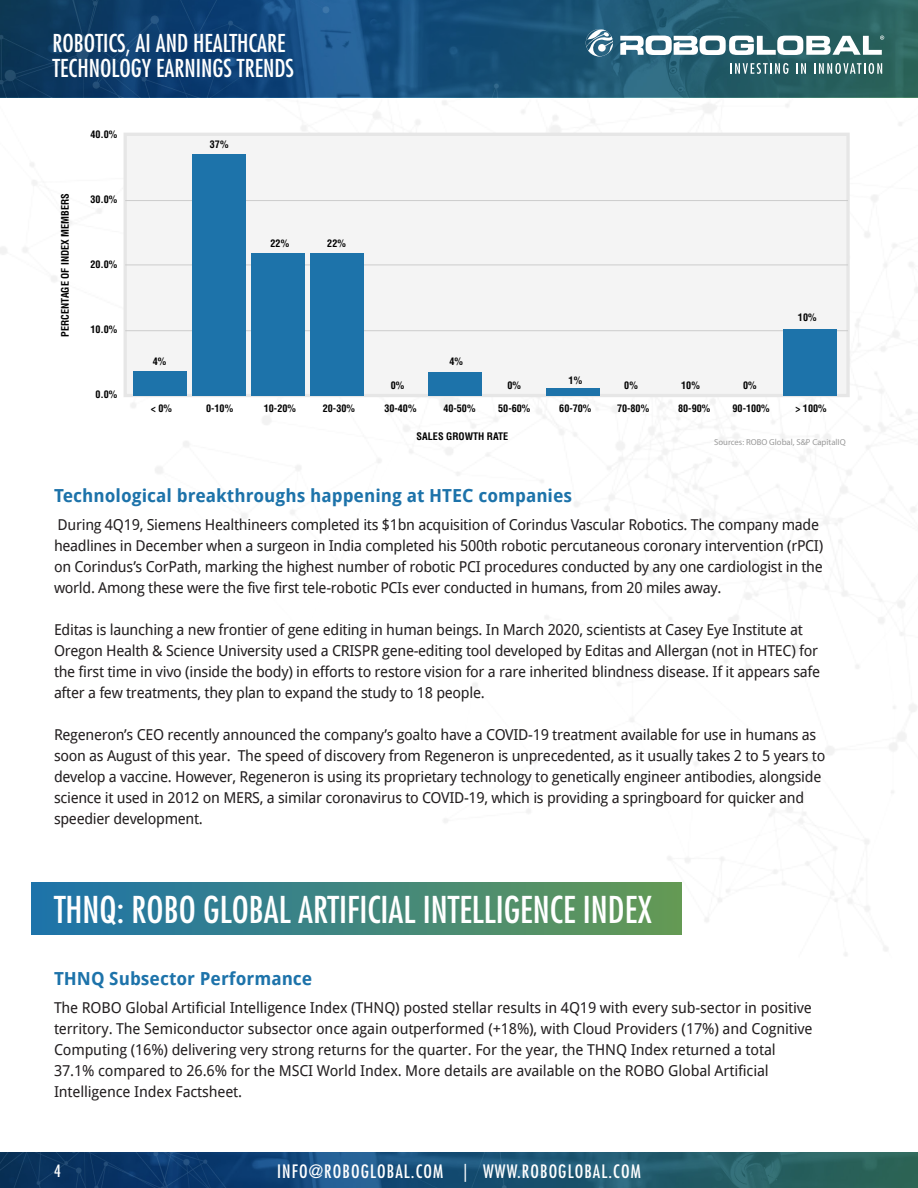
<style>
.page{position:relative;width:918px;height:1188px;background:#fff}
.page>*{position:absolute;margin:0;border:0;box-sizing:border-box;transform-origin:0 0}
.MAIN_HEAD{font:condensed 36px "Futura Std";color:#fff}
.t1{font:condensed 24px/24.6px "Futura Std";color:#fff}
.SUB_HEAD{font:700 18px "Droid Sans";color:#1d73aa}
.t2{font:condensed 18px "Futura Std";letter-spacing:.06em;color:#fff}
.t3{font:condensed 16.5px "Futura Std";color:#fff}
.t4{font:15px/21px "Droid Sans";letter-spacing:-.02em;color:#231f20}
.t5{font:700 condensed 10.2px "Helvetica";color:#000}
.t6{font:8.7px "Myriad Pro";color:#999}
</style>
<div class="page">
<img style="left:0;top:97px;width:918px;height:859px">
<svg style="left:0;top:0;width:918px;height:97px;background:#194f72"></svg>
<svg style="left:0;top:1152px;width:918px;height:36px;background:#1b506f"></svg>
<svg style="left:620px;top:36px;width:264px;height:19px"></svg>
<svg style="left:586px;top:29px;width:27px;height:27px"></svg>
<svg style="left:730px;top:63px;width:59px;height:11px"></svg>
<svg style="left:796px;top:63px;width:10px;height:11px"></svg>
<svg style="left:814px;top:63px;width:68px;height:11px"></svg>
<div style="left:125px;top:134px;width:723px;height:262px;background:#f4f4f4"></div>
<div style="left:124px;top:133px;width:726px;height:264px;border:3px solid #e6e6e6"></div>
<hr style="left:125px;top:200px;width:723px;height:1px;background:#ccc">
<hr style="left:125px;top:265px;width:723px;height:1px;background:#ccc">
<hr style="left:125px;top:330px;width:723px;height:1px;background:#ccc">
<div style="left:133px;top:371px;width:53px;height:25px;background:#1d73aa"></div>
<div style="left:192px;top:154px;width:54px;height:242px;background:#1d73aa"></div>
<div style="left:251px;top:253px;width:54px;height:143px;background:#1d73aa"></div>
<div style="left:310px;top:253px;width:53px;height:143px;background:#1d73aa"></div>
<div style="left:428px;top:372px;width:53px;height:24px;background:#1d73aa"></div>
<div style="left:783px;top:329px;width:53px;height:67px;background:#1d73aa"></div>
<div style="left:546px;top:388px;width:54px;height:8px;background:#1d73aa"></div>
<div style="left:31px;top:882px;width:650px;height:53px;background:linear-gradient(to right,#1d73aa,#649a54)"></div>
<p class="t1" style="left:52px;top:31px;width:243px">ROBOTICS, AI AND HEALTHCARE<br>TECHNOLOGY EARNINGS TRENDS</p>
<p class="t5" style="left:90px;top:128px;width:29px">40.0%</p>
<p class="t5" style="left:59px;top:337px;width:145px;rotate:-90deg">PERCENTAGE OF INDEX MEMBERS</p>
<p class="t5" style="left:90px;top:193px;width:29px">30.0%</p>
<p class="t5" style="left:90px;top:258px;width:29px">20.0%</p>
<p class="t5" style="left:90px;top:323px;width:29px">10.0%</p>
<p class="t5" style="left:95px;top:387px;width:23px">0.0%</p>
<p class="t5" style="left:210px;top:138px;width:20px">37%</p>
<p class="t5" style="left:271px;top:236px;width:20px">22%</p>
<p class="t5" style="left:327px;top:236px;width:20px">22%</p>
<p class="t5" style="left:153px;top:355px;width:15px">4%</p>
<p class="t5" style="left:449px;top:355px;width:15px">4%</p>
<p class="t5" style="left:569px;top:374px;width:15px">1%</p>
<p class="t5" style="left:391px;top:379px;width:15px">0%</p>
<p class="t5" style="left:508px;top:379px;width:15px">0%</p>
<p class="t5" style="left:624px;top:379px;width:15px">0%</p>
<p class="t5" style="left:681px;top:379px;width:20px">10%</p>
<p class="t5" style="left:743px;top:379px;width:15px">0%</p>
<p class="t5" style="left:798px;top:311px;width:20px">10%</p>
<p class="t5" style="left:151px;top:402px;width:23px">&lt; 0%</p>
<p class="t5" style="left:206px;top:402px;width:29px">0-10%</p>
<p class="t5" style="left:264px;top:402px;width:34px">10-20%</p>
<p class="t5" style="left:323px;top:402px;width:34px">20-30%</p>
<p class="t5" style="left:384px;top:402px;width:34px">30-40%</p>
<p class="t5" style="left:443px;top:402px;width:34px">40-50%</p>
<p class="t5" style="left:417px;top:430px;width:93px">SALES GROWTH RATE</p>
<p class="t5" style="left:498px;top:402px;width:34px">50-60%</p>
<p class="t5" style="left:559px;top:402px;width:34px">60-70%</p>
<p class="t5" style="left:617px;top:402px;width:34px">70-80%</p>
<p class="t5" style="left:678px;top:402px;width:34px">80-90%</p>
<p class="t5" style="left:733px;top:402px;width:39px">90-100%</p>
<p class="t5" style="left:795px;top:402px;width:33px">&gt; 100%</p>
<p class="t6" style="left:714px;top:436px;width:133px">Sources: ROBO Global, S&amp;P CapitalIQ</p>
<p class="SUB_HEAD" style="left:54px;top:486px;width:520px">Technological breakthroughs happening at HTEC companies</p>
<p class="t4" style="left:54px;top:515px;width:771px">During 4Q19, Siemens Healthineers completed its $1bn acquisition of Corindus Vascular Robotics. The company made headlines in December when a surgeon in India completed his 500th robotic percutaneous coronary intervention (rPCI) on Corindus’s CorPath, marking the highest number of robotic PCI procedures conducted by any one cardiologist in the world. Among these were the five first tele-robotic PCIs ever conducted in humans, from 20 miles away.</p>
<p class="t4" style="left:54px;top:620px;width:768px">Editas is launching a new frontier of gene editing in human beings. In March 2020, scientists at Casey Eye Institute at Oregon Health &amp; Science University used a CRISPR gene-editing tool developed by Editas and Allergan (not in HTEC) for the first time in vivo (inside the body) in efforts to restore vision for a rare inherited blindness disease. If it appears safe after a few treatments, they plan to expand the study to 18 people.</p>
<p class="t4" style="left:54px;top:725px;width:773px">Regeneron’s CEO recently announced the company’s goalto have a COVID-19 treatment available for use in humans as soon as August of this year. The speed of discovery from Regeneron is unprecedented, as it usually takes 2 to 5 years to develop a vaccine. However, Regeneron is using its proprietary technology to genetically engineer antibodies, alongside science it used in 2012 on MERS, a similar coronavirus to COVID-19, which is providing a springboard for quicker and speedier development.</p>
<p class="MAIN_HEAD" style="left:54px;top:888px;width:600px">THNQ: ROBO GLOBAL ARTIFICIAL INTELLIGENCE INDEX</p>
<p class="SUB_HEAD" style="left:54px;top:969px;width:260px">THNQ Subsector Performance</p>
<p class="t4" style="left:54px;top:997px;width:760px">The ROBO Global Artificial Intelligence Index (THNQ) posted stellar results in 4Q19 with every sub-sector in positive territory. The Semiconductor subsector once again outperformed (+18%), with Cloud Providers (17%) and Cognitive Computing (16%) delivering very strong returns for the quarter. For the year, the THNQ Index returned a total 37.1% compared to 26.6% for the MSCI World Index. More details are available on the ROBO Global Artificial Intelligence Index Factsheet.</p>
<p class="t3" style="left:54px;top:1161px;width:8px">4</p>
<p class="t2" style="left:277px;top:1161px;width:365px">INFO@ROBOGLOBAL.COM | WWW.ROBOGLOBAL.COM</p>
</div>
